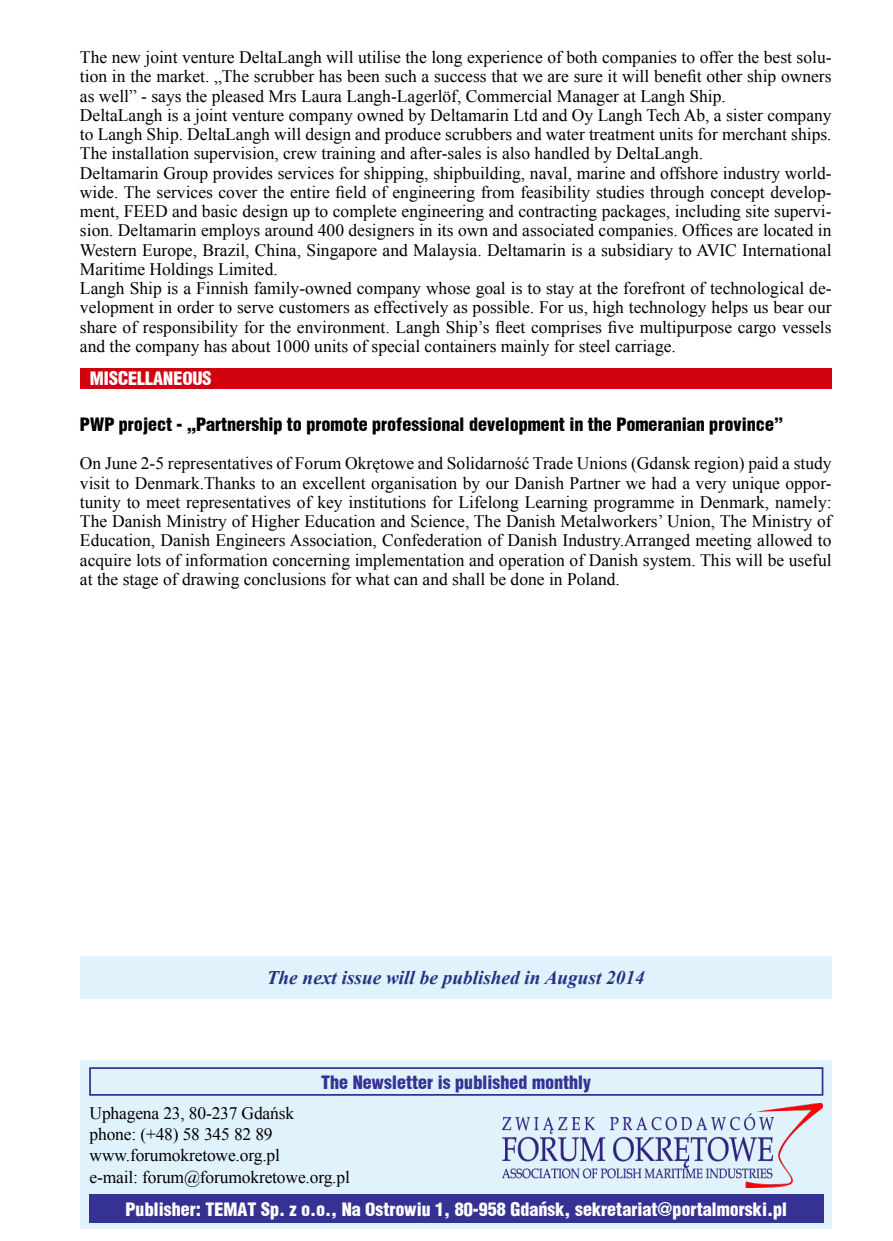
<style>
.page{position:relative;width:893px;height:1241px;background:#fff}
.page>*{position:absolute;margin:0;border:0;box-sizing:border-box;transform-origin:0 0}
.t1{font:italic 700 19.25px "Times New Roman";color:#243285}
.t2{font:18.38px "Switz Cond Blackpl";color:#fff}
.t3{font:18.38px "Switz Cond Blackpl";color:#000}
.t4{font:18.38px "Switz Cond Blackpl";color:#363294}
.t5{font:17.5px/19.2px "Times New Roman";color:#000}
</style>
<div class="page">
<div style="left:80px;top:368px;width:752px;height:20px;background:#d1010e"></div>
<div style="left:81px;top:1060px;width:751px;height:168px;background:#e0f3fc"></div>
<div style="left:89px;top:1066px;width:734px;height:29px;border:2px solid #363294"></div>
<img style="left:502px;top:1103px;width:320px;height:84px">
<div style="left:89px;top:1194px;width:734px;height:28px;background:#363294"></div>
<div style="left:80px;top:955px;width:752px;height:42px;background:#e0f3fc"></div>
<p class="t5" style="left:80px;top:47px;width:753px">The new joint venture DeltaLangh will utilise the long experience of both companies to offer the best solu&shy;tion in the market. „The scrubber has been such a success that we are sure it will benefit other ship owners as well” - says the pleased Mrs Laura Langh-Lagerlöf, Commercial Manager at Langh Ship.<br>DeltaLangh is a joint venture company owned by Deltamarin Ltd and Oy Langh Tech Ab, a sister company to Langh Ship. DeltaLangh will design and produce scrubbers and water treatment units for merchant ships.<br>The installation supervision, crew training and after-sales is also handled by DeltaLangh.<br>Deltamarin Group provides services for shipping, shipbuilding, naval, marine and offshore industry world&shy;wide. The services cover the entire field of engineering from feasibility studies through concept develop&shy;ment, FEED and basic design up to complete engineering and contracting packages, including site supervi&shy;sion. Deltamarin employs around 400 designers in its own and associated companies. Offices are located in Western Europe, Brazil, China, Singapore and Malaysia. Deltamarin is a subsidiary to AVIC International Maritime Holdings Limited.<br>Langh Ship is a Finnish family-owned company whose goal is to stay at the forefront of technological de&shy;velopment in order to serve customers as effectively as possible. For us, high technology helps us bear our share of responsibility for the environment. Langh Ship’s fleet comprises five multipurpose cargo vessels and the company has about 1000 units of special containers mainly for steel carriage.</p>
<p class="t2" style="left:90px;top:366px;width:123px">MISCELLANEOUS</p>
<p class="t3" style="left:80px;top:411px;width:705px">PWP project - „Partnership to promote professional development in the Pomeranian province”</p>
<p class="t5" style="left:80px;top:453px;width:753px;text-align:justify">On June 2-5 representatives of Forum Okrętowe and Solidarność Trade Unions (Gdansk region) paid a study visit to Denmark.Thanks to an excellent organisation by our Danish Partner we had a very unique oppor&shy;tunity to meet representatives of key institutions for Lifelong Learning programme in Denmark, namely:<br>The Danish Ministry of Higher Education and Science, The Danish Metalworkers’ Union, The Ministry of Education, Danish Engineers Association, Confederation of Danish Industry.Arranged meeting allowed to acquire lots of information concerning implementation and operation of Danish system. This will be useful at the stage of drawing conclusions for what can and shall be done in Poland.</p>
<p class="t1" style="left:267px;top:963px;width:379px">The next issue will be published in August 2014</p>
<p class="t4" style="left:321px;top:1069px;width:272px">The Newsletter is published monthly</p>
<p class="t5" style="left:90px;top:1101px;width:262px;line-height:21.3px">Uphagena 23, 80-237 Gdańsk<br>phone: (+48) 58 345 82 89 www.forumokretowe.org.pl<br>e-mail: forum@forumokretowe.org.pl</p>
<p class="t2" style="left:126px;top:1196px;width:663px">Publisher: TEMAT Sp. z o.o., Na Ostrowiu 1, 80-958 Gdańsk, sekretariat@portalmorski.pl</p>
</div>
